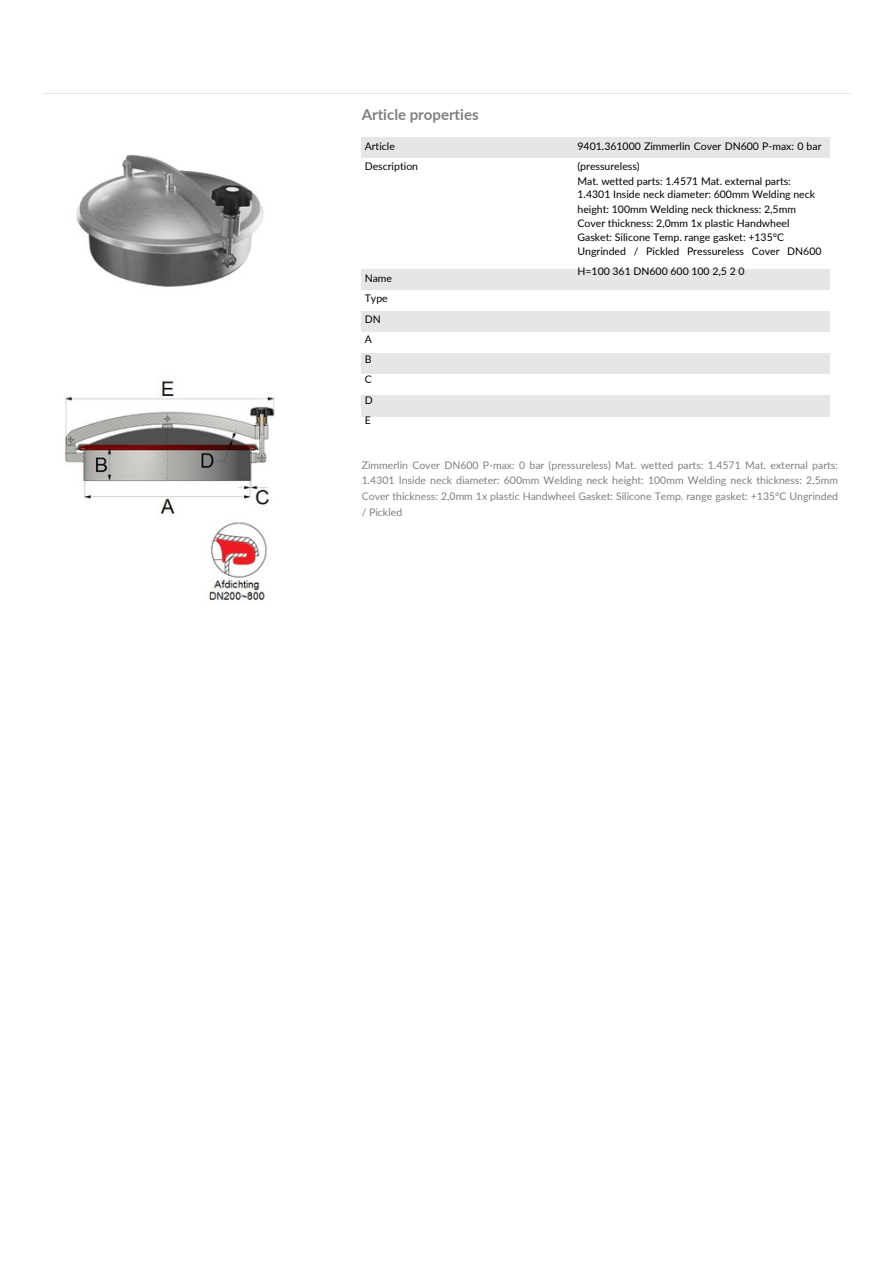
<style>
.page{position:relative;width:894px;height:1264px;background:#fff}
.page>*{position:absolute;margin:0;border:0;box-sizing:border-box;transform-origin:0 0}
.t1{font:700 15px "Lato";color:#808080}
.t2{font:10.5px/20.2px "Lato";color:#000}
.t3{font:10.5px/15.8px "Lato";color:#808080;text-align:justify}
</style>
<div class="page">
<hr style="left:43px;top:93px;width:807px;height:1px;background:#e6e6e6">
<img style="left:76px;top:154px;width:188px;height:133px">
<img style="left:64px;top:380px;width:211px;height:222px">
<div style="left:361px;top:138px;width:468px;height:21px;background:#e6e6e6"></div>
<div style="left:361px;top:270px;width:468px;height:21px;background:#e6e6e6"></div>
<div style="left:361px;top:312px;width:468px;height:21px;background:#e6e6e6"></div>
<div style="left:361px;top:354px;width:468px;height:21px;background:#e6e6e6"></div>
<div style="left:361px;top:396px;width:468px;height:21px;background:#e6e6e6"></div>
<p class="t1" style="left:361px;top:105px;width:118px">Article properties</p>
<p class="t2" style="left:364px;top:136px;width:55px">Article<br>Description</p>
<p class="t2" style="left:577px;top:136px;width:245px">9401.361000 Zimmerlin Cover DN600 P-max: 0 bar (pressureless)</p>
<p class="t2" style="left:577px;top:171px;width:215px">Mat. wetted parts: 1.4571 Mat. external parts:</p>
<p class="t2" style="left:577px;top:184px;width:239px">1.4301 Inside neck diameter: 600mm Welding neck</p>
<p class="t2" style="left:577px;top:199px;width:220px">height: 100mm Welding neck thickness: 2,5mm</p>
<p class="t2" style="left:577px;top:212px;width:213px">Cover thickness: 2,0mm 1x plastic Handwheel</p>
<p class="t2" style="left:577px;top:227px;width:208px">Gasket: Silicone Temp. range gasket: +135°C</p>
<p class="t2" style="left:577px;top:240px;width:245px">Ungrinded / Pickled Pressureless Cover DN600<br>H=100 361 DN600 600 100 2,5 2 0</p>
<h1 class="t2" style="left:364px;top:268px;width:29px">Name<br>Type<br>DN<br>A<br>B<br>C<br>D<br>E</h1>
<p class="t3" style="left:361px;top:456px;width:478px">Zimmerlin Cover DN600 P-max: 0 bar (pressureless) Mat. wetted parts: 1.4571 Mat. external parts:<br>1.4301 Inside neck diameter: 600mm Welding neck height: 100mm Welding neck thickness: 2,5mm Cover thickness: 2,0mm 1x plastic Handwheel Gasket: Silicone Temp. range gasket: +135°C Ungrinded / Pickled</p>
</div>
